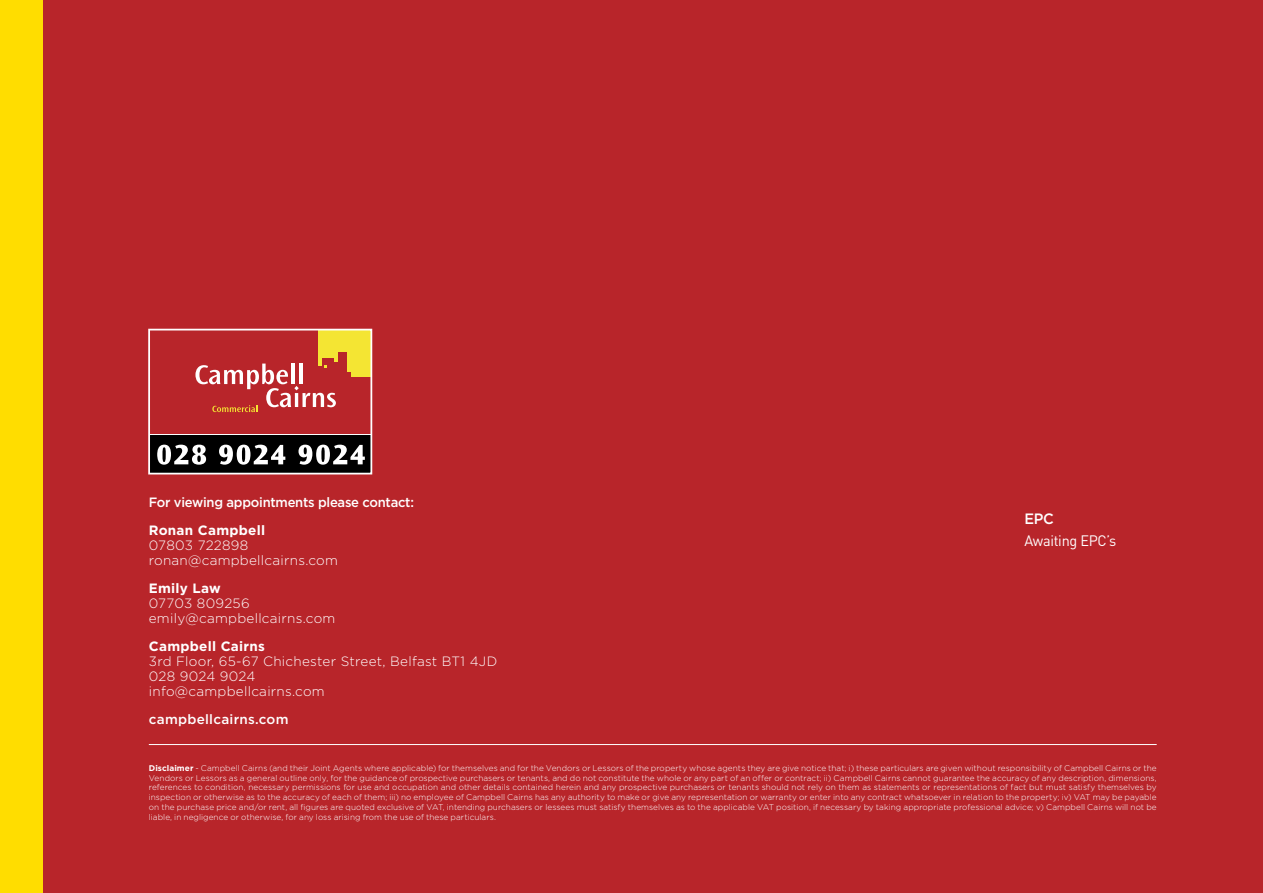
<style>
.page{position:relative;width:1263px;height:893px;background:#b8252a}
.page>*{position:absolute;margin:0;border:0;box-sizing:border-box;transform-origin:0 0}
.t1{font:15px "DIN Pro";letter-spacing:-.02em;color:#fff;scale:.96 1}
.t2{font:500 15px "Gotham HTF";color:#fff;scale:.96 1}
.t3{font:300 13.5px/15px "Gotham HTF";letter-spacing:.02em;color:#fff}
.t4{font:500 13.5px "Gotham HTF";letter-spacing:-.02em;color:#fff}
.t5{font:700 13.5px "Gotham HTF";letter-spacing:.02em;color:#fff}
.t6{font:500 13.5px "Gotham HTF";letter-spacing:.02em;color:#fff}
.t7{font:300 8.25px/9.9px "Gotham HTF";letter-spacing:.005em;color:#fff;text-align:justify}
.s1{font-weight:700}
</style>
<div class="page">
<hr style="left:149px;top:744px;width:1008px;height:1px;background:#fff">
<div style="left:0;top:0;width:43px;height:893px;background:#fd0"></div>
<div style="left:318px;top:330px;width:53px;height:35px;background:#f4e533"></div>
<div style="left:346px;top:358px;width:25px;height:19px;background:#f4e533"></div>
<div style="left:338px;top:353px;width:8px;height:25px;background:#b8252a"></div>
<div style="left:322px;top:358px;width:12px;height:12px;background:#b8252a"></div>
<div style="left:339px;top:372px;width:12px;height:9px;background:#b8252a"></div>
<div style="left:330px;top:362px;width:12px;height:11px;background:#b8252a"></div>
<svg style="left:195px;top:364px;width:141px;height:48px"></svg>
<div style="left:150px;top:436px;width:221px;height:37px;background:#000"></div>
<svg style="left:157px;top:445px;width:49px;height:20px"></svg>
<svg style="left:219px;top:445px;width:66px;height:20px"></svg>
<svg style="left:298px;top:445px;width:67px;height:20px"></svg>
<div style="left:148px;top:329px;width:224px;height:145px;border:2px solid #fff"></div>
<h2 class="t4" style="left:149px;top:495px;width:267px">For viewing appointments please contact:</h2>
<h2 class="t5" style="left:149px;top:523px;width:118px">Ronan Campbell</h2>
<h2 class="t3" style="left:149px;top:538px;width:191px">07803 722898 ronan@campbellcairns.com</h2>
<h2 class="t5" style="left:149px;top:580px;width:74px">Emily Law</h2>
<h2 class="t3" style="left:149px;top:596px;width:188px">07703 809256 emily@campbellcairns.com</h2>
<h2 class="t5" style="left:149px;top:638px;width:118px">Campbell Cairns</h2>
<h2 class="t3" style="left:149px;top:653px;width:350px">3rd Floor, 65-67 Chichester Street, Belfast BT1 4JD<br>028 9024 9024<br>info@campbellcairns.com</h2>
<h2 class="t6" style="left:149px;top:711px;width:141px">campbellcairns.com</h2>
<h1 class="t2" style="left:1024px;top:510px;width:32px">EPC</h1>
<h1 class="t1" style="left:1024px;top:531px;width:97px">Awaiting EPC’s</h1>
<p class="t7" style="left:149px;top:763px;width:1009px"><span class="s1">Disclaimer</span> - Campbell Cairns (and their Joint Agents where applicable) for themselves and for the Vendors or Lessors of the property whose agents they are give notice that; i) these particulars are given without responsibility of Campbell Cairns or the Vendors or Lessors as a general outline only, for the guidance of prospective purchasers or tenants, and do not constitute the whole or any part of an offer or contract; ii) Campbell Cairns cannot guarantee the accuracy of any description, dimensions, references to condition, necessary permissions for use and occupation and other details contained herein and any prospective purchasers or tenants should not rely on them as statements or representations of fact but must satisfy themselves by inspection or otherwise as to the accuracy of each of them; iii) no employee of Campbell Cairns has any authority to make or give any representation or warranty or enter into any contract whatsoever in relation to the property; iv) VAT may be payable on the purchase price and/or rent, all figures are quoted exclusive of VAT, intending purchasers or lessees must satisfy themselves as to the applicable VAT position, if necessary by taking appropriate professional advice; v) Campbell Cairns will not be liable, in negligence or otherwise, for any loss arising from the use of these particulars.</p>
</div>
